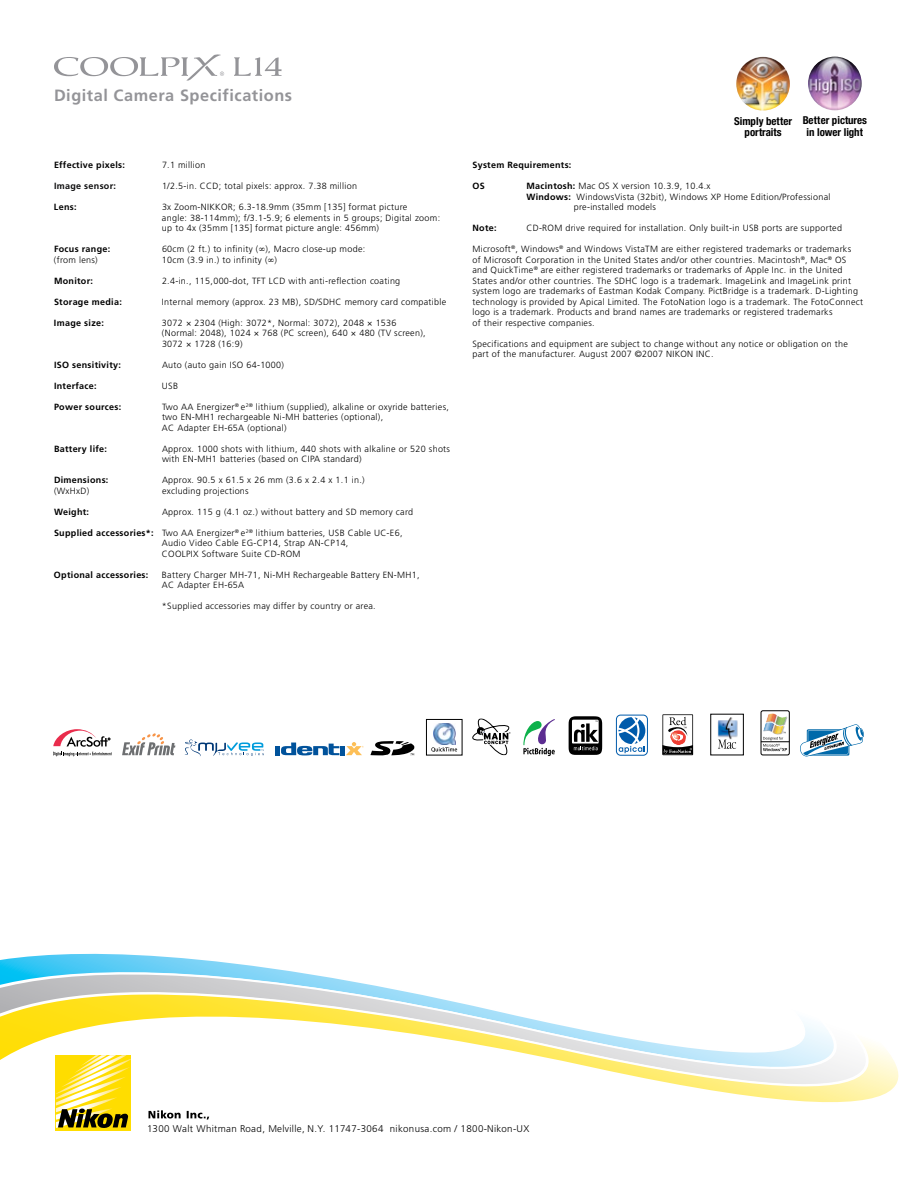
<style>
.page{position:relative;width:918px;height:1188px;background:#fff}
.page>*{position:absolute;margin:0;border:0;box-sizing:border-box;transform-origin:0 0}
.t1{font:700 16.35px "Frutiger";letter-spacing:.035em;color:#949498}
.t2{font:700 condensed 10.95px/11.7px "Helvetica Neue";color:#000;text-align:center}
.t3{font:300 9.75px "Frutiger";letter-spacing:.035em;color:#000}
.t4{font:300 9px/10.5px "Frutiger";letter-spacing:.035em;color:#000}
.t5{font:700 9px "Frutiger";letter-spacing:.035em;color:#000}
.t6{font:700 9px "Frutiger";letter-spacing:.035em;color:#0c0c0d}
.s1{font-weight:700}
</style>
<div class="page">
<svg style="left:0;top:953px;width:899px;height:163px"></svg>
<svg style="left:234px;top:57px;width:48px;height:19px"></svg>
<svg style="left:54px;top:54px;width:170px;height:27px"></svg>
<svg style="left:54px;top:1053px;width:79px;height:78px"></svg>
<div style="left:56px;top:1055px;width:75px;height:75px;background:#fd0"></div>
<svg style="left:56px;top:1055px;width:75px;height:73px"></svg>
<svg style="left:148px;top:1110px;width:33px;height:9px"></svg>
<svg style="left:187px;top:1111px;width:22px;height:9px"></svg>
<svg style="left:759px;top:709px;width:32px;height:48px"></svg>
<div style="left:761px;top:711px;width:28px;height:44px;background:#fff;border-radius:2px"></div>
<div style="left:761px;top:710px;width:29px;height:45px;border:1px solid #000;border-radius:2px"></div>
<svg style="left:761px;top:713px;width:28px;height:38px"></svg>
<div style="left:711px;top:714px;width:33px;height:41px;border:1px solid #000"></div>
<img style="left:717px;top:717px;width:21px;height:23px">
<svg style="left:718px;top:740px;width:18px;height:9px"></svg>
<div style="left:426px;top:719px;width:36px;height:36px;border:1px solid #000"></div>
<svg style="left:431px;top:747px;width:26px;height:5px"></svg>
<img style="left:433px;top:723px;width:22px;height:21px">
<div style="left:616px;top:715px;width:32px;height:40px;border:1px solid #005bab;border-radius:4px"></div>
<svg style="left:618px;top:717px;width:27px;height:36px"></svg>
<svg style="left:662px;top:714px;width:31px;height:41px"></svg>
<svg style="left:122px;top:733px;width:53px;height:22px"></svg>
<svg style="left:53px;top:729px;width:59px;height:27px"></svg>
<div style="left:275px;top:746px;width:5px;height:9px;background:#00529b"></div>
<svg style="left:281px;top:743px;width:58px;height:12px"></svg>
<div style="left:340px;top:746px;width:5px;height:9px;background:#00529b"></div>
<svg style="left:346px;top:742px;width:18px;height:13px"></svg>
<svg style="left:472px;top:718px;width:39px;height:37px"></svg>
<svg style="left:523px;top:719px;width:32px;height:37px"></svg>
<svg style="left:370px;top:741px;width:45px;height:15px"></svg>
<svg style="left:568px;top:716px;width:35px;height:39px"></svg>
<svg style="left:185px;top:740px;width:79px;height:16px"></svg>
<svg style="left:800px;top:724px;width:64px;height:33px"></svg>
<img style="left:808px;top:57px;width:54px;height:53px;border-radius:50%">
<img style="left:736px;top:57px;width:54px;height:54px;border-radius:50%">
<h1 class="t1" style="left:54px;top:85px;width:240px">Digital Camera Specifications</h1>
<p class="t5" style="left:54px;top:160px;width:73px">Effective pixels:</p>
<p class="t4" style="left:162px;top:160px;width:45px">7.1 million</p>
<p class="t6" style="left:54px;top:181px;width:64px">Image sensor:</p>
<p class="t4" style="left:162px;top:181px;width:197px">1/2.5-in. CCD; total pixels: approx. 7.38 million</p>
<p class="t5" style="left:54px;top:202px;width:24px">Lens:</p>
<p class="t4" style="left:162px;top:202px;width:280px">3x Zoom-NIKKOR; 6.3-18.9mm (35mm [135] format picture<br>angle: 38-114mm); f/3.1-5.9; 6 elements in 5 groups; Digital zoom: up to 4x (35mm [135] format picture angle: 456mm)</p>
<p class="t5" style="left:54px;top:244px;width:58px">Focus range:</p>
<p class="t4" style="left:162px;top:244px;width:205px">60cm (2 ft.) to infinity (∞), Macro close-up mode:</p>
<p class="t4" style="left:54px;top:254px;width:45px">(from lens)</p>
<p class="t4" style="left:162px;top:254px;width:117px">10cm (3.9 in.) to infinity (∞)</p>
<p class="t5" style="left:54px;top:275px;width:41px">Monitor:</p>
<p class="t4" style="left:162px;top:275px;width:240px">2.4-in., 115,000-dot, TFT LCD with anti-reflection coating</p>
<p class="t5" style="left:54px;top:296px;width:69px">Storage media:</p>
<p class="t4" style="left:162px;top:296px;width:286px">Internal memory (approx. 23 MB), SD/SDHC memory card compatible</p>
<p class="t5" style="left:54px;top:317px;width:51px">Image size:</p>
<p class="t4" style="left:162px;top:317px;width:265px">3072 × 2304 (High: 3072*, Normal: 3072), 2048 × 1536 (Normal: 2048), 1024 × 768 (PC screen), 640 × 480 (TV screen),<br>3072 × 1728 (16:9)</p>
<p class="t5" style="left:54px;top:359px;width:68px">ISO sensitivity:</p>
<p class="t4" style="left:162px;top:359px;width:124px">Auto (auto gain ISO 64-1000)</p>
<p class="t5" style="left:54px;top:380px;width:44px">Interface:</p>
<p class="t4" style="left:162px;top:380px;width:18px">USB</p>
<p class="t5" style="left:54px;top:401px;width:69px">Power sources:</p>
<p class="t4" style="left:162px;top:401px;width:289px">Two AA Energizer<sup>®</sup> e<sup>2®</sup> lithium (supplied), alkaline or oxyride batteries, two EN-MH1 rechargeable Ni-MH batteries (optional),<br>AC Adapter EH-65A (optional)</p>
<p class="t5" style="left:54px;top:443px;width:55px">Battery life:</p>
<p class="t4" style="left:162px;top:443px;width:290px">Approx. 1000 shots with lithium, 440 shots with alkaline or 520 shots with EN-MH1 batteries (based on CIPA standard)</p>
<p class="t5" style="left:54px;top:475px;width:56px">Dimensions:</p>
<p class="t4" style="left:162px;top:475px;width:204px">Approx. 90.5 x 61.5 x 26 mm (3.6 x 2.4 x 1.1 in.)</p>
<p class="t4" style="left:54px;top:485px;width:37px">(WxHxD)</p>
<p class="t4" style="left:162px;top:485px;width:88px">excluding projections</p>
<p class="t5" style="left:54px;top:506px;width:37px">Weight:</p>
<p class="t4" style="left:162px;top:506px;width:253px">Approx. 115 g (4.1 oz.) without battery and SD memory card</p>
<p class="t4" style="left:162px;top:527px;width:242px;text-indent:-108px"><span class="s1">Supplied accessories*:</span> Two AA Energizer<sup>®</sup> e<sup>2®</sup> lithium batteries, USB Cable UC-E6,<br>Audio Video Cable EG-CP14, Strap AN-CP14,<br>COOLPIX Software Suite CD-ROM</p>
<p class="t5" style="left:54px;top:569px;width:96px">Optional accessories:</p>
<p class="t4" style="left:162px;top:569px;width:259px">Battery Charger MH-71, Ni-MH Rechargeable Battery EN-MH1,<br>AC Adapter EH-65A</p>
<p class="t4" style="left:162px;top:601px;width:215px">*Supplied accessories may differ by country or area.</p>
<p class="t2" style="left:734px;top:115px;width:59px">Simply better portraits</p>
<p class="t2" style="left:803px;top:115px;width:66px">Better pictures in lower light</p>
<p class="t5" style="left:472px;top:160px;width:100px">System Requirements:</p>
<p class="t5" style="left:472px;top:181px;width:14px">OS</p>
<p class="t4" style="left:526px;top:181px;width:186px"><span class="s1">Macintosh:</span> Mac OS X version 10.3.9, 10.4.x</p>
<p class="t4" style="left:526px;top:191px;width:305px"><span class="s1">Windows:</span> WindowsVista (32bit), Windows XP Home Edition/Professional</p>
<p class="t4" style="left:574px;top:202px;width:83px">pre-installed models</p>
<p class="t5" style="left:472px;top:223px;width:26px">Note:</p>
<p class="t4" style="left:526px;top:223px;width:317px">CD-ROM drive required for installation. Only built-in USB ports are supported</p>
<p class="t4" style="left:472px;top:244px;width:392px">Microsoft<sup>®</sup>, Windows<sup>®</sup> and Windows VistaTM are either registered trademarks or trademarks<br>of Microsoft Corporation in the United States and/or other countries. Macintosh<sup>®</sup>, Mac<sup>®</sup> OS and QuickTime<sup>®</sup> are either registered trademarks or trademarks of Apple Inc. in the United States and/or other countries. The SDHC logo is a trademark. ImageLink and ImageLink print system logo are trademarks of Eastman Kodak Company. PictBridge is a trademark. D-Lighting technology is provided by Apical Limited. The FotoNation logo is a trademark. The FotoConnect logo is a trademark. Products and brand names are trademarks or registered trademarks<br>of their respective companies.</p>
<p class="t4" style="left:473px;top:338px;width:377px">Specifications and equipment are subject to change without any notice or obligation on the part of the manufacturer. August 2007 ©2007 NIKON INC.</p>
<p class="t3" style="left:147px;top:1123px;width:384px">1300 Walt Whitman Road, Melville, N.Y. 11747-3064 nikonusa.com / 1800-Nikon-UX</p>
</div>
